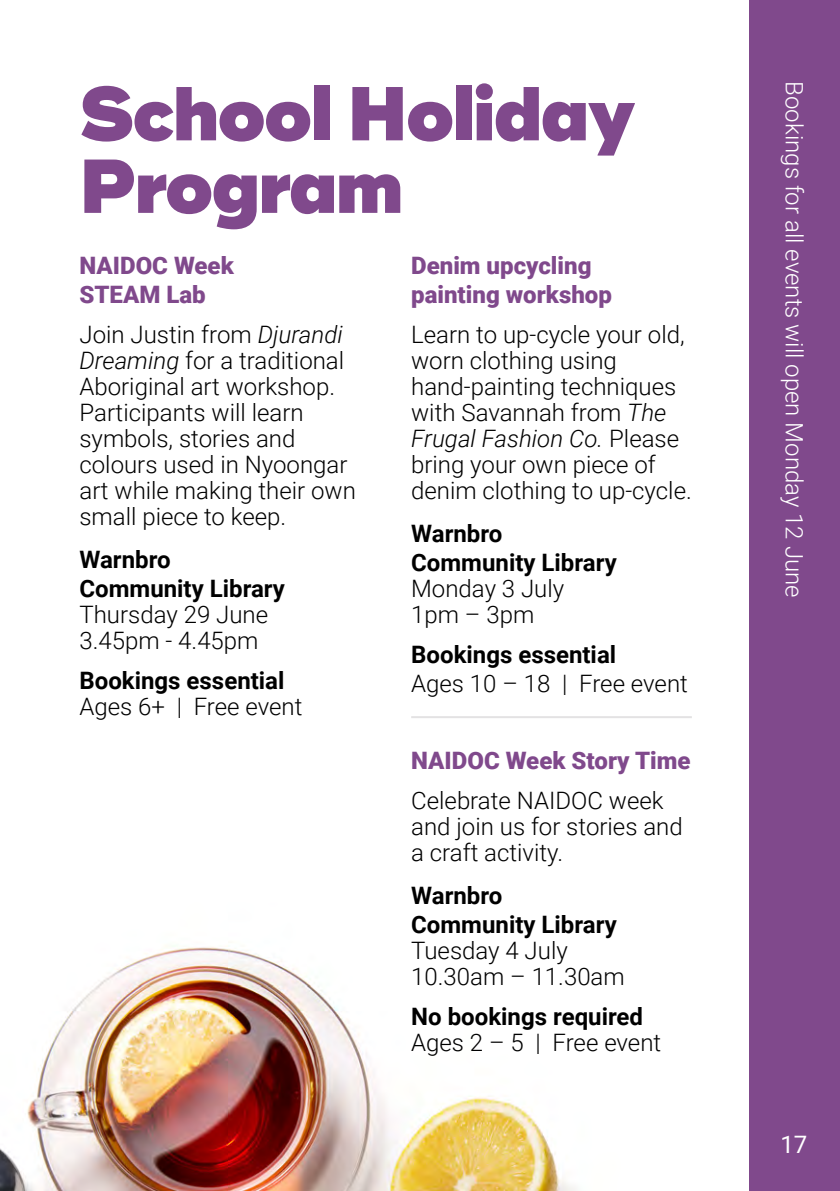
<style>
.page{position:relative;width:840px;height:1191px;background:#fff}
.page>*{position:absolute;margin:0;border:0;box-sizing:border-box;transform-origin:0 0}
.t1{font:900 76.2px/72.6px "Ridley Grotesk";letter-spacing:-.02em;color:#80498c}
.t2{font:300 24px/26px "Roboto";color:#000}
.t3{font:700 24px/28.8px "Roboto";color:#000}
.t4{font:900 24px/28.8px "Roboto";color:#80498c}
.t5{font:300 24px "Roboto";color:#fff}
.t6{font:24px "Roboto";color:#fff}
.s1{font-style:italic}
</style>
<div class="page">
<img style="left:0;top:946px;width:576px;height:245px">
<div style="left:748px;top:0;width:91px;height:1191px;background:#80498c"></div>
<hr style="left:411px;top:716px;width:280px;height:2px;background:#e3e2e3">
<h1 class="t1" style="left:79px;top:79px;width:557px">School Holiday<br>Program</h1>
<p class="t5" style="left:810px;top:81px;width:518px;rotate:90deg">Bookings for all events will open Monday 12 June</p>
<p class="t4" style="left:79px;top:250px;width:156px">NAIDOC Week<br>STEAM Lab</p>
<p class="t2" style="left:79px;top:321px;width:278px">Join Justin from <span class="s1">Djurandi<br>Dreaming</span> for a traditional<br>Aboriginal art workshop.<br>Participants will learn symbols, stories and colours used in Nyoongar art while making their own small piece to keep.</p>
<p class="t3" style="left:79px;top:544px;width:207px">Warnbro<br>Community Library</p>
<p class="t2" style="left:79px;top:600px;width:190px">Thursday 29 June<br>3.45pm - 4.45pm</p>
<p class="t3" style="left:79px;top:665px;width:206px">Bookings essential</p>
<p class="t2" style="left:79px;top:693px;width:224px">Ages 6+ | Free event</p>
<p class="t4" style="left:411px;top:250px;width:202px">Denim upcycling painting workshop</p>
<p class="t2" style="left:411px;top:321px;width:282px">Learn to up-cycle your old, worn clothing using hand-painting techniques with Savannah from <span class="s1">The<br>Frugal Fashion Co.</span> Please bring your own piece of denim clothing to up-cycle.</p>
<p class="t3" style="left:411px;top:518px;width:207px">Warnbro<br>Community Library</p>
<p class="t2" style="left:411px;top:574px;width:154px">Monday 3 July<br>1pm – 3pm</p>
<p class="t3" style="left:411px;top:639px;width:206px">Bookings essential</p>
<p class="t2" style="left:411px;top:669px;width:278px">Ages 10 – 18 | Free event</p>
<p class="t4" style="left:411px;top:745px;width:281px">NAIDOC Week Story Time</p>
<p class="t2" style="left:411px;top:787px;width:273px">Celebrate NAIDOC week and join us for stories and a craft activity.</p>
<p class="t3" style="left:411px;top:880px;width:207px">Warnbro<br>Community Library</p>
<p class="t2" style="left:411px;top:936px;width:215px">Tuesday 4 July<br>10.30am – 11.30am</p>
<p class="t3" style="left:411px;top:1001px;width:233px">No bookings required</p>
<p class="t2" style="left:411px;top:1029px;width:251px">Ages 2 – 5 | Free event</p>
<p class="t6" style="left:780px;top:1127px;width:28px">17</p>
</div>
